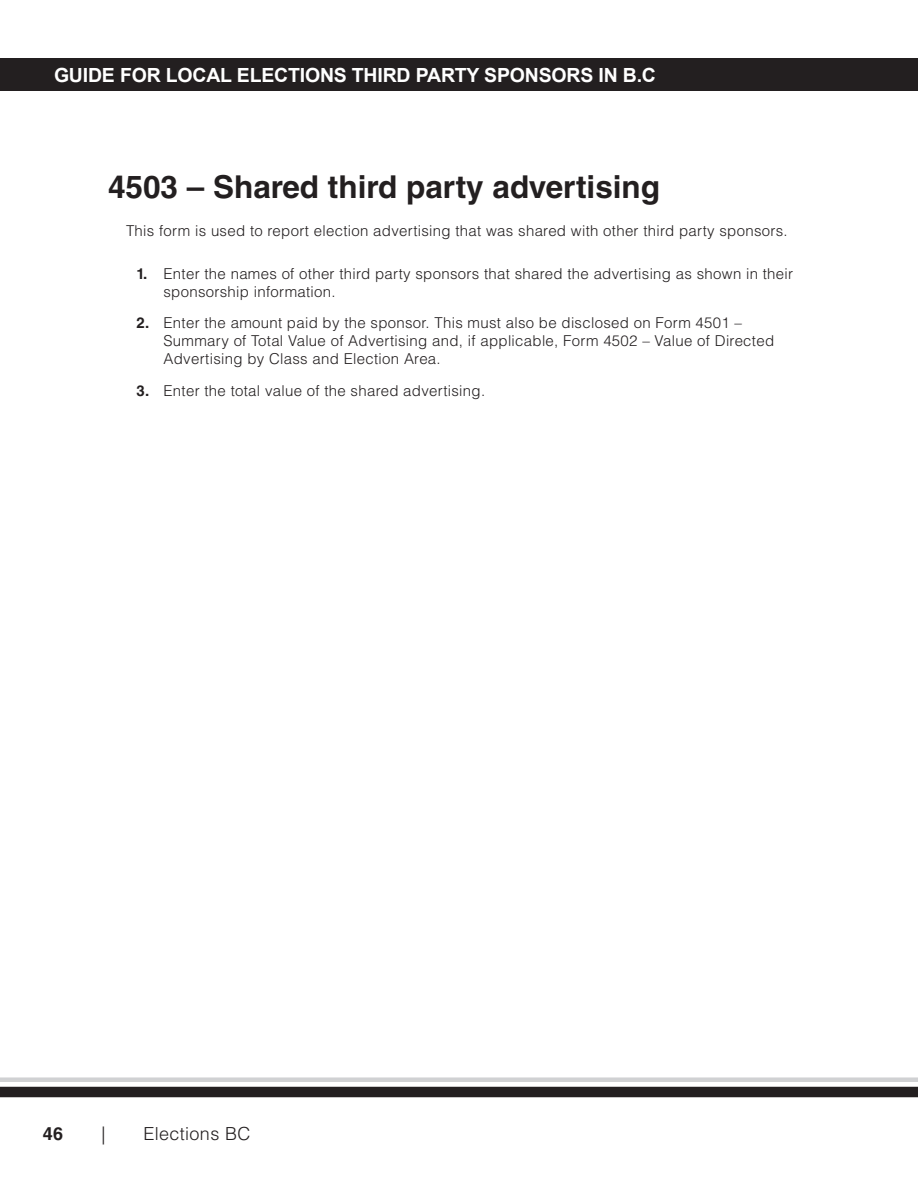
<style>
.page{position:relative;width:918px;height:1188px;background:#fff}
.page>*{position:absolute;margin:0;border:0;box-sizing:border-box;transform-origin:0 0}
.Heading_1{font:700 31.5px "Helvetica LT Std";color:#231f20}
.t1{font:700 19.5px "Arial";letter-spacing:-.01em;color:#fff}
.t2{font:300 18px "Helvetica LT Std";letter-spacing:.02em;color:#231f20}
.t3{font:700 18px "Helvetica LT Std";color:#231f20}
.Body{font:300 15px/18px "Helvetica LT Std";letter-spacing:.02em;color:#231f20}
.s1{font-weight:700}
</style>
<div class="page">
<div style="left:0;top:58px;width:918px;height:33px;background:#231f20"></div>
<div style="left:0;top:1087px;width:918px;height:10px;background:#231f20"></div>
<div style="left:0;top:1077px;width:918px;height:5px;background:#d0d1d3"></div>
<h2 class="t1" style="left:54px;top:62px;width:604px">GUIDE FOR LOCAL ELECTIONS THIRD PARTY SPONSORS IN B.C</h2>
<h1 class="Heading_1" style="left:108px;top:167px;width:554px">4503 – Shared third party advertising</h1>
<p class="Body" style="left:126px;top:222px;width:660px">This form is used to report election advertising that was shared with other third party sponsors.</p>
<p class="Body" style="left:164px;top:264px;width:631px;text-indent:-27px"><span class="s1">1.</span> Enter the names of other third party sponsors that shared the advertising as shown in their sponsorship information.</p>
<p class="Body" style="left:164px;top:314px;width:612px;text-indent:-27px"><span class="s1">2.</span> Enter the amount paid by the sponsor. This must also be disclosed on Form 4501 –<br>Summary of Total Value of Advertising and, if applicable, Form 4502 – Value of Directed<br>Advertising by Class and Election Area.</p>
<p class="Body" style="left:137px;top:381px;width:347px"><span class="s1">3.</span> Enter the total value of the shared advertising.</p>
<p class="t3" style="left:43px;top:1122px;width:22px">46</p>
<p class="t2" style="left:102px;top:1122px;width:5px">|</p>
<p class="t2" style="left:143px;top:1122px;width:108px">Elections BC</p>
</div>
